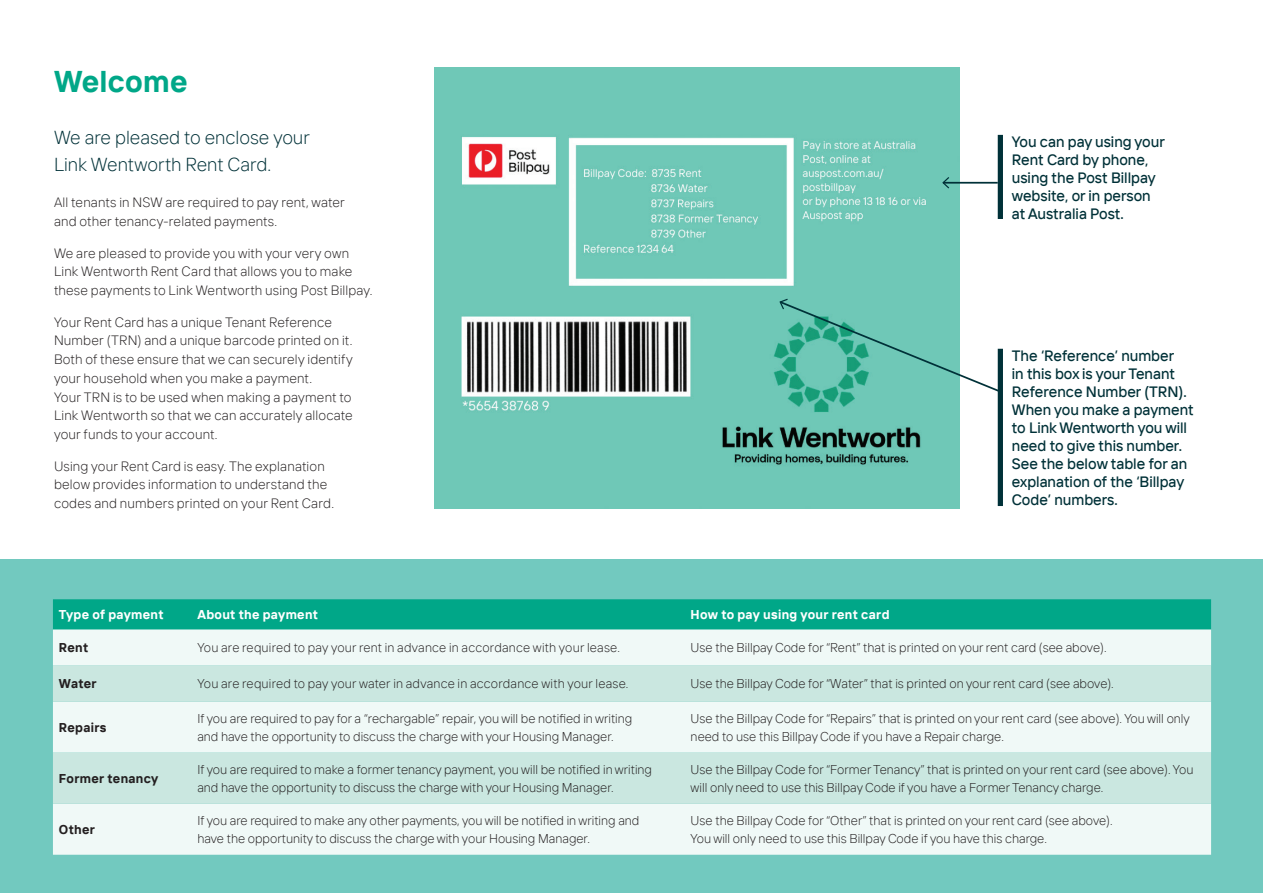
<style>
.page{position:relative;width:1263px;height:893px;background:#fff}
.page>*{position:absolute;margin:0;border:0;box-sizing:border-box;transform-origin:0 0}
.t1{font:700 30px "TT Interphases";letter-spacing:.005em;color:#00a788}
.t2{font:300 18.75px/27px "TT Interphases";color:#003138}
.t3{font:500 15px/18px "TT Interphases";color:#003138}
.t4{font:300 13.5px/18.8px "TT Interphases";letter-spacing:.015em;color:#231f20}
.t5{font:300 12.75px/18px "TT Interphases";color:#231f20}
.t6{font:700 12.75px "TT Interphases";letter-spacing:.025em;color:#fff}
.t7{font:700 12.75px "TT Interphases";letter-spacing:.025em;color:#231f20}
</style>
<div class="page">
<div style="left:0;top:559px;width:1263px;height:334px;background:#72c9bf"></div>
<div style="left:53px;top:599px;width:1158px;height:31px;background:#00a788"></div>
<div style="left:53px;top:630px;width:1158px;height:225px;background:#f0f9f7"></div>
<svg style="left:53px;top:666px;width:1158px;height:138px;background:#d7ede8"></svg>
<img style="left:434px;top:68px;width:526px;height:440px">
<div style="left:998px;top:135px;width:5px;height:84px;background:#003138"></div>
<div style="left:998px;top:349px;width:5px;height:157px;background:#003138"></div>
<hr style="left:943px;top:182px;width:55px;height:2px;background:#003138">
<svg style="left:941px;top:176px;width:9px;height:14px"></svg>
<svg style="left:778px;top:298px;width:224px;height:96px"></svg>
<h1 class="t1" style="left:54px;top:69px;width:135px">Welcome</h1>
<h2 class="t2" style="left:54px;top:126px;width:257px">We are pleased to enclose your<br>Link Wentworth Rent Card.</h2>
<p class="t4" style="left:54px;top:194px;width:292px">All tenants in NSW are required to pay rent, water and other tenancy-related payments.</p>
<p class="t4" style="left:54px;top:245px;width:320px">We are pleased to provide you with your very own<br>Link Wentworth Rent Card that allows you to make these payments to Link Wentworth using Post Billpay.</p>
<p class="t4" style="left:54px;top:314px;width:300px">Your Rent Card has a unique Tenant Reference Number (TRN) and a unique barcode printed on it.<br>Both of these ensure that we can securely identify your household when you make a payment.<br>Your TRN is to be used when making a payment to Link Wentworth so that we can accurately allocate your funds to your account.</p>
<p class="t4" style="left:54px;top:458px;width:281px">Using your Rent Card is easy. The explanation below provides information to understand the codes and numbers printed on your Rent Card.</p>
<p class="t3" style="left:1012px;top:134px;width:154px">You can pay using your<br>Rent Card by phone, using the Post Billpay website, or in person at Australia Post.</p>
<p class="t3" style="left:1012px;top:348px;width:183px">The ‘Reference’ number<br>in this box is your Tenant<br>Reference Number (TRN).<br>When you make a payment to Link Wentworth you will need to give this number.<br>See the below table for an explanation of the ‘Billpay<br>Code’ numbers.</p>
<p class="t6" style="left:59px;top:610px;width:106px">Type of payment</p>
<p class="t6" style="left:197px;top:610px;width:122px">About the payment</p>
<p class="t6" style="left:691px;top:610px;width:200px">How to pay using your rent card</p>
<p class="t7" style="left:59px;top:643px;width:31px">Rent</p>
<p class="t5" style="left:197px;top:640px;width:424px">You are required to pay your rent in advance in accordance with your lease.</p>
<p class="t5" style="left:691px;top:640px;width:417px">Use the Billpay Code for “Rent” that is printed on your rent card (see above).</p>
<p class="t7" style="left:59px;top:679px;width:39px">Water</p>
<p class="t5" style="left:197px;top:676px;width:433px">You are required to pay your water in advance in accordance with your lease.</p>
<p class="t5" style="left:691px;top:676px;width:425px">Use the Billpay Code for “Water” that is printed on your rent card (see above).</p>
<p class="t7" style="left:59px;top:722px;width:49px">Repairs</p>
<p class="t5" style="left:197px;top:709px;width:436px">If you are required to pay for a “rechargable” repair, you will be notified in writing and have the opportunity to discuss the charge with your Housing Manager.</p>
<p class="t5" style="left:691px;top:711px;width:501px">Use the Billpay Code for “Repairs” that is printed on your rent card (see above). You will only need to use this Billpay Code if you have a Repair charge.</p>
<p class="t7" style="left:59px;top:773px;width:101px">Former tenancy</p>
<p class="t5" style="left:197px;top:760px;width:456px">If you are required to make a former tenancy payment, you will be notified in writing and have the opportunity to discuss the charge with your Housing Manager.</p>
<p class="t5" style="left:691px;top:762px;width:504px">Use the Billpay Code for “Former Tenancy” that is printed on your rent card (see above). You will only need to use this Billpay Code if you have a Former Tenancy charge.</p>
<p class="t7" style="left:59px;top:824px;width:38px">Other</p>
<p class="t5" style="left:197px;top:811px;width:444px">If you are required to make any other payments, you will be notified in writing and have the opportunity to discuss the charge with your Housing Manager.</p>
<p class="t5" style="left:691px;top:813px;width:423px">Use the Billpay Code for “Other” that is printed on your rent card (see above).<br>You will only need to use this Billpay Code if you have this charge.</p>
</div>
